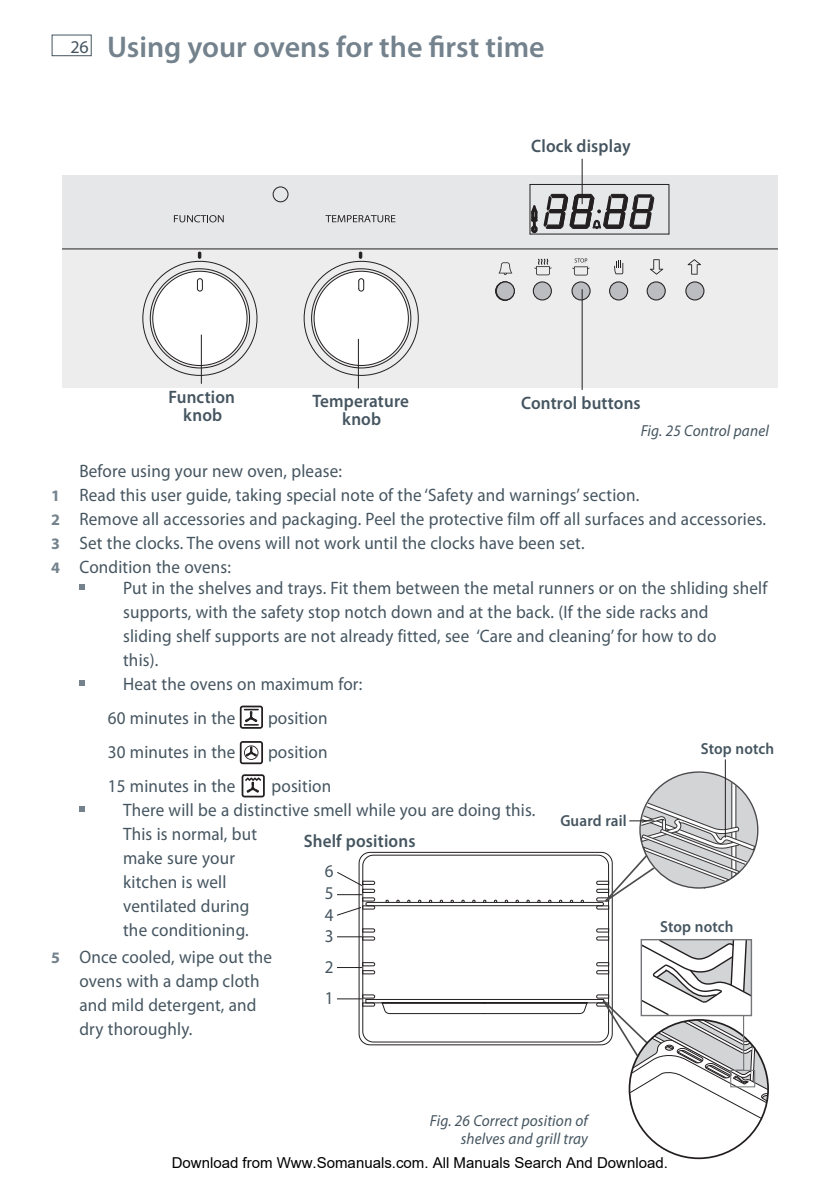
<style>
.page{position:relative;width:840px;height:1191px;background:#fff}
.page>*{position:absolute;margin:0;border:0;box-sizing:border-box;transform-origin:0 0}
.t1{font:600 30px "Myriad Pro";color:#73828d}
.t2{font:18px/24px "Myriad Pro";letter-spacing:.01em;color:#455560;scale:.95 1}
.t3{font:600 18px/18px "Myriad Pro";letter-spacing:.01em;color:#455560;text-align:center;scale:.95 1}
.t4{font:italic 16px/18px "Myriad Pro";letter-spacing:.01em;color:#455560;text-align:right;scale:.95 1}
.t5{font:600 16px "Myriad Pro";letter-spacing:.01em;color:#455560;scale:.95 1}
.t6{font:15px "Arial";color:#000}
.s1{font-weight:400;font-size:18px;color:#455560}
.s2{font-weight:700;font-size:16px;color:#73828d}
</style>
<div class="page">
<div style="left:52px;top:35px;width:40px;height:21px;border:1px solid #455560"></div>
<svg style="left:62px;top:176px;width:715px;height:211px;background:#e7e7e8"></svg>
<svg style="left:325px;top:215px;width:70px;height:7px"></svg>
<svg style="left:174px;top:215px;width:49px;height:7px"></svg>
<svg style="left:613px;top:260px;width:10px;height:14px"></svg>
<svg style="left:498px;top:262px;width:14px;height:13px"></svg>
<svg style="left:534px;top:258px;width:17px;height:17px"></svg>
<svg style="left:572px;top:258px;width:17px;height:17px"></svg>
<svg style="left:649px;top:259px;width:14px;height:16px"></svg>
<svg style="left:687px;top:259px;width:13px;height:16px"></svg>
<svg style="left:198px;top:252px;width:3px;height:6px"></svg>
<svg style="left:359px;top:252px;width:2px;height:6px"></svg>
<svg style="left:529px;top:184px;width:140px;height:51px;background:#a8a8a9"></svg>
<div style="left:496px;top:282px;width:18px;height:18px;background:#bbbdc0;border-radius:50%"></div>
<div style="left:495px;top:281px;width:19px;height:19px;border:1px solid #231f20;border-radius:50%"></div>
<div style="left:533px;top:282px;width:18px;height:18px;background:#bbbdc0;border-radius:50%"></div>
<div style="left:532px;top:281px;width:19px;height:19px;border:1px solid #231f20;border-radius:50%"></div>
<div style="left:571px;top:282px;width:18px;height:18px;background:#bbbdc0;border-radius:50%"></div>
<div style="left:571px;top:281px;width:19px;height:19px;border:1px solid #231f20;border-radius:50%"></div>
<div style="left:609px;top:282px;width:18px;height:18px;background:#bbbdc0;border-radius:50%"></div>
<div style="left:608px;top:281px;width:19px;height:19px;border:1px solid #231f20;border-radius:50%"></div>
<div style="left:646px;top:282px;width:18px;height:18px;background:#bbbdc0;border-radius:50%"></div>
<div style="left:646px;top:281px;width:19px;height:19px;border:1px solid #231f20;border-radius:50%"></div>
<div style="left:685px;top:282px;width:18px;height:18px;background:#bbbdc0;border-radius:50%"></div>
<div style="left:685px;top:281px;width:19px;height:19px;border:1px solid #231f20;border-radius:50%"></div>
<hr style="left:358px;top:339px;width:1px;height:49px;background:#231f20">
<hr style="left:201px;top:334px;width:1px;height:50px;background:#231f20">
<svg style="left:79px;top:584px;width:6px;height:5px"></svg>
<svg style="left:79px;top:680px;width:6px;height:5px"></svg>
<svg style="left:240px;top:705px;width:23px;height:23px"></svg>
<svg style="left:240px;top:741px;width:23px;height:23px"></svg>
<svg style="left:241px;top:774px;width:24px;height:23px"></svg>
<svg style="left:79px;top:806px;width:6px;height:5px"></svg>
<hr style="left:581px;top:289px;width:1px;height:101px;background:#231f20">
<hr style="left:581px;top:159px;width:1px;height:45px;background:#231f20">
<svg style="left:337px;top:770px;width:432px;height:388px"></svg>
<hr style="left:724px;top:759px;width:1px;height:78px;background:#231f20">
<h1 class="t1" style="left:70px;top:35px;width:475px"><span class="s1">26</span> Using your ovens for the first time</h1>
<p class="t3" style="left:168px;top:390px;width:72px">Function knob</p>
<p class="t3" style="left:312px;top:393px;width:103px">Temperature knob</p>
<p class="t3" style="left:531px;top:139px;width:106px">Clock display</p>
<p class="t3" style="left:520px;top:396px;width:127px">Control buttons</p>
<p class="t4" style="left:640px;top:423px;width:136px">Fig. 25 Control panel</p>
<p class="t2" style="left:51px;top:460px;width:753px;text-indent:28px">Before using your new oven, please:<br><span class="s2">1</span> Read this user guide, taking special note of the ‘Safety and warnings’ section.<br><span class="s2">2</span> Remove all accessories and packaging. Peel the protective film off all surfaces and accessories.<br><span class="s2">3</span> Set the clocks. The ovens will not work until the clocks have been set.<br><span class="s2">4</span> Condition the ovens:</p>
<p class="t2" style="left:123px;top:577px;width:679px">Put in the shelves and trays. Fit them between the metal runners or on the shliding shelf supports, with the safety stop notch down and at the back. (If the side racks and<br>sliding shelf supports are not already fitted, see ‘Care and cleaning’ for how to do<br>this).<br>Heat the ovens on maximum for:</p>
<p class="t2" style="left:108px;top:707px;width:136px">60 minutes in the</p>
<p class="t2" style="left:268px;top:707px;width:64px">position</p>
<p class="t2" style="left:108px;top:741px;width:136px">30 minutes in the</p>
<p class="t2" style="left:268px;top:741px;width:64px">position</p>
<p class="t2" style="left:108px;top:775px;width:136px">15 minutes in the</p>
<p class="t5" style="left:700px;top:743px;width:79px">Stop notch</p>
<p class="t2" style="left:123px;top:775px;width:435px;text-indent:148px">position<br>There will be a distinctive smell while you are doing this.<br>This is normal, but<br>make sure your<br>kitchen is well<br>ventilated during<br>the conditioning.</p>
<p class="t2" style="left:79px;top:946px;width:204px;text-indent:-28px"><span class="s2">5</span> Once cooled, wipe out the ovens with a damp cloth and mild detergent, and dry thoroughly.</p>
<p class="t5" style="left:560px;top:814px;width:71px">Guard rail</p>
<p class="t3" style="left:303px;top:834px;width:119px">Shelf positions</p>
<p class="t2" style="left:324px;top:860px;width:11px">6</p>
<p class="t2" style="left:324px;top:883px;width:11px">5</p>
<p class="t2" style="left:324px;top:905px;width:11px">4</p>
<p class="t5" style="left:659px;top:921px;width:79px">Stop notch</p>
<p class="t2" style="left:324px;top:926px;width:11px">3</p>
<p class="t2" style="left:324px;top:953px;width:11px;line-height:31.4px">2<br>1</p>
<p class="t4" style="left:429px;top:1113px;width:168px">Fig. 26 Correct position of shelves and grill tray</p>
<p class="t6" style="left:172px;top:1154px;width:497px">Download from Www.Somanuals.com. All Manuals Search And Download.</p>
</div>
